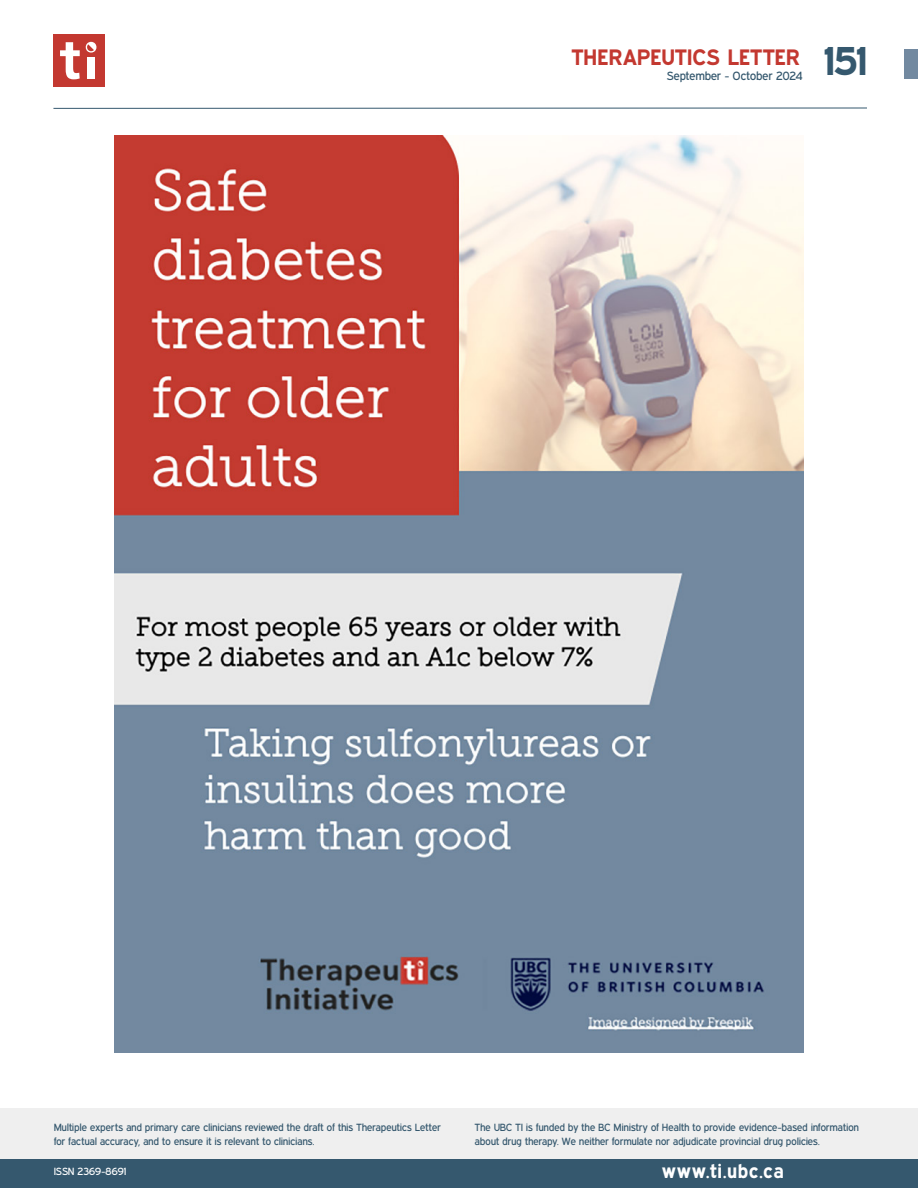
<style>
.page{position:relative;width:918px;height:1188px;background:#fff}
.page>*{position:absolute;margin:0;border:0;box-sizing:border-box;transform-origin:0 0}
.t1{font:700 40.5px "Expressway Rg";color:#35586e}
.t2{font:700 22.5px "Expressway Rg";letter-spacing:.025em;color:#c33830}
.t3{font:700 19.5px "Expressway Rg";letter-spacing:.06em;color:#fff}
.Issue_date_right{font:12px "Expressway Rg";letter-spacing:.01em;color:#35586e}
.t4{font:10.5px/13.5px "Expressway Rg";letter-spacing:.02em;color:#35586e}
.t5{font:10.5px "Expressway Rg";letter-spacing:.01em;color:#fff}
</style>
<div class="page">
<div style="left:0;top:1108px;width:918px;height:80px;background:#efefef"></div>
<div style="left:0;top:1159px;width:918px;height:29px;background:#35586e"></div>
<img style="left:115px;top:135px;width:688px;height:918px">
<div style="left:54px;top:35px;width:51px;height:52px;background:#c33830"></div>
<svg style="left:60px;top:41px;width:37px;height:38px"></svg>
<hr style="left:53px;top:108px;width:814px;height:1px;background:#35586e">
<div style="left:904px;top:49px;width:14px;height:29px;background:#7289a0"></div>
<h2 class="t2" style="left:572px;top:44px;width:230px">THERAPEUTICS LETTER</h2>
<p class="Issue_date_right" style="left:667px;top:69px;width:137px">September - October 2024</p>
<h1 class="t1" style="left:824px;top:36px;width:44px">151</h1>
<p class="t4" style="left:54px;top:1120px;width:388px">Multiple experts and primary care clinicians reviewed the draft of this Therapeutics Letter for factual accuracy, and to ensure it is relevant to clinicians.</p>
<p class="t4" style="left:475px;top:1120px;width:385px">The UBC TI is funded by the BC Ministry of Health to provide evidence-based information about drug therapy. We neither formulate nor adjudicate provincial drug policies.</p>
<p class="t5" style="left:54px;top:1165px;width:74px">ISSN 2369-8691</p>
<h3 class="t3" style="left:662px;top:1159px;width:123px">www.ti.ubc.ca</h3>
</div>
